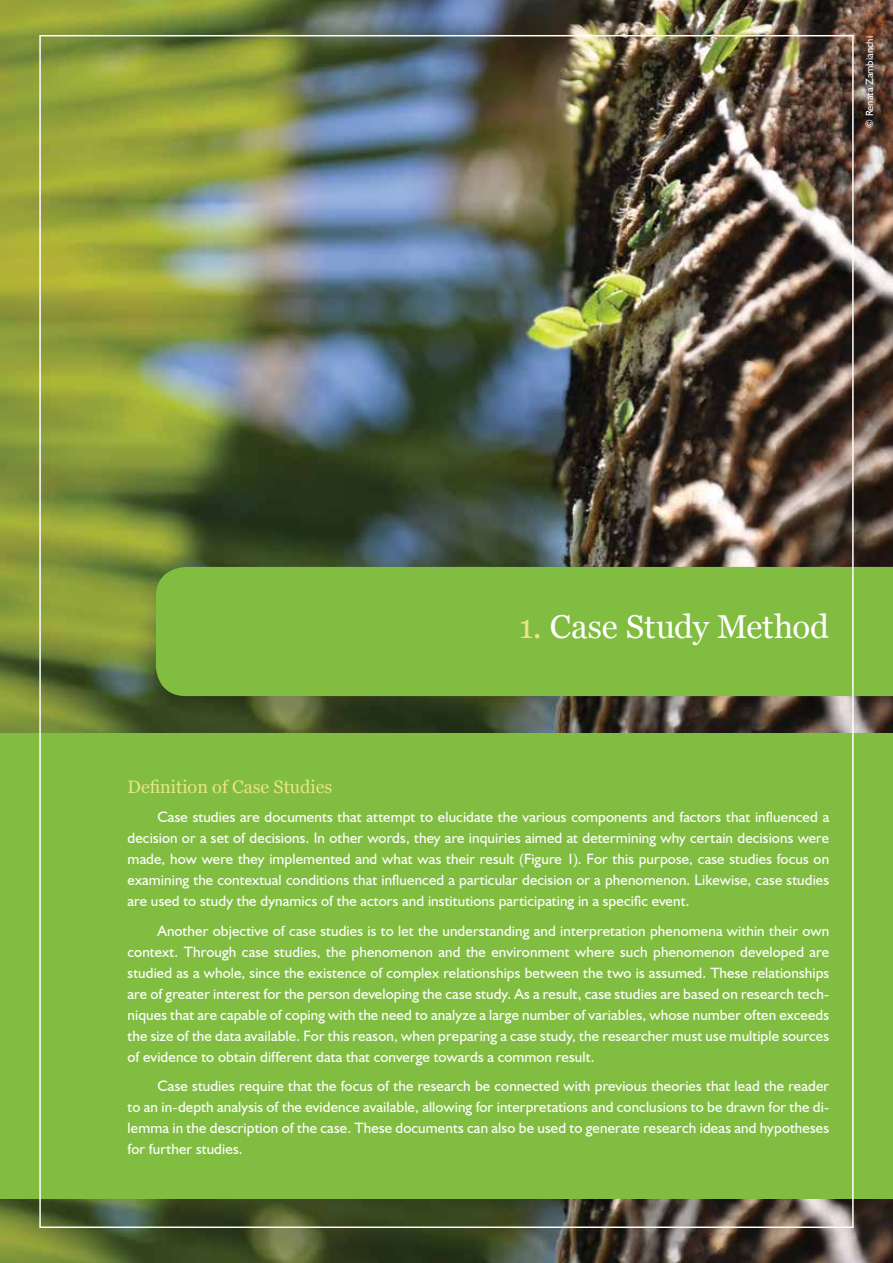
<style>
.page{position:relative;width:893px;height:1263px;background:#fff}
.page>*{position:absolute;margin:0;border:0;box-sizing:border-box;transform-origin:0 0}
.t1{font:33px "Georgia";letter-spacing:-.005em;color:#fff}
.t2{font:18px "Georgia";color:#e9e489}
.t3{font:15px/21px "Humanist 521 BT";letter-spacing:.01em;color:#fff;text-align:justify}
.t4{font:10.5px "Humanist 521 BT";color:#fff}
.s1{color:#e9e489}
</style>
<div class="page">
<img style="left:0;top:0;width:893px;height:733px">
<img style="left:0;top:1199px;width:893px;height:64px">
<div style="left:0;top:733px;width:893px;height:466px;background:#81bd41"></div>
<div style="left:156px;top:567px;width:737px;height:129px;background:#81bd41"></div>
<p class="t4" style="left:863px;top:128px;width:93px;rotate:-90deg">© Renata Zambianchi</p>
<h1 class="t1" style="left:519px;top:607px;width:311px"><span class="s1">1.</span> Case Study Method</h1>
<p class="t2" style="left:128px;top:775px;width:206px">Definition of Case Studies</p>
<p class="t3" style="left:128px;top:806px;width:703px;text-indent:30px">Case studies are documents that attempt to elucidate the various components and factors that influenced a decision or a set of decisions. In other words, they are inquiries aimed at determining why certain decisions were made, how were they implemented and what was their result (Figure 1). For this purpose, case studies focus on examining the contextual conditions that influenced a particular decision or a phenomenon. Likewise, case studies are used to study the dynamics of the actors and institutions participating in a specific event.</p>
<p class="t3" style="left:128px;top:920px;width:703px;text-indent:30px">Another objective of case studies is to let the understanding and interpretation phenomena within their own context. Through case studies, the phenomenon and the environment where such phenomenon developed are studied as a whole, since the existence of complex relationships between the two is assumed. These relationships are of greater interest for the person developing the case study. As a result, case studies are based on research tech&shy;niques that are capable of coping with the need to analyze a large number of variables, whose number often exceeds the size of the data available. For this reason, when preparing a case study, the researcher must use multiple sources of evidence to obtain different data that converge towards a common result.</p>
<p class="t3" style="left:128px;top:1075px;width:703px;text-indent:30px">Case studies require that the focus of the research be connected with previous theories that lead the reader to an in-depth analysis of the evidence available, allowing for interpretations and conclusions to be drawn for the di&shy;lemma in the description of the case. These documents can also be used to generate research ideas and hypotheses for further studies.</p>
</div>
